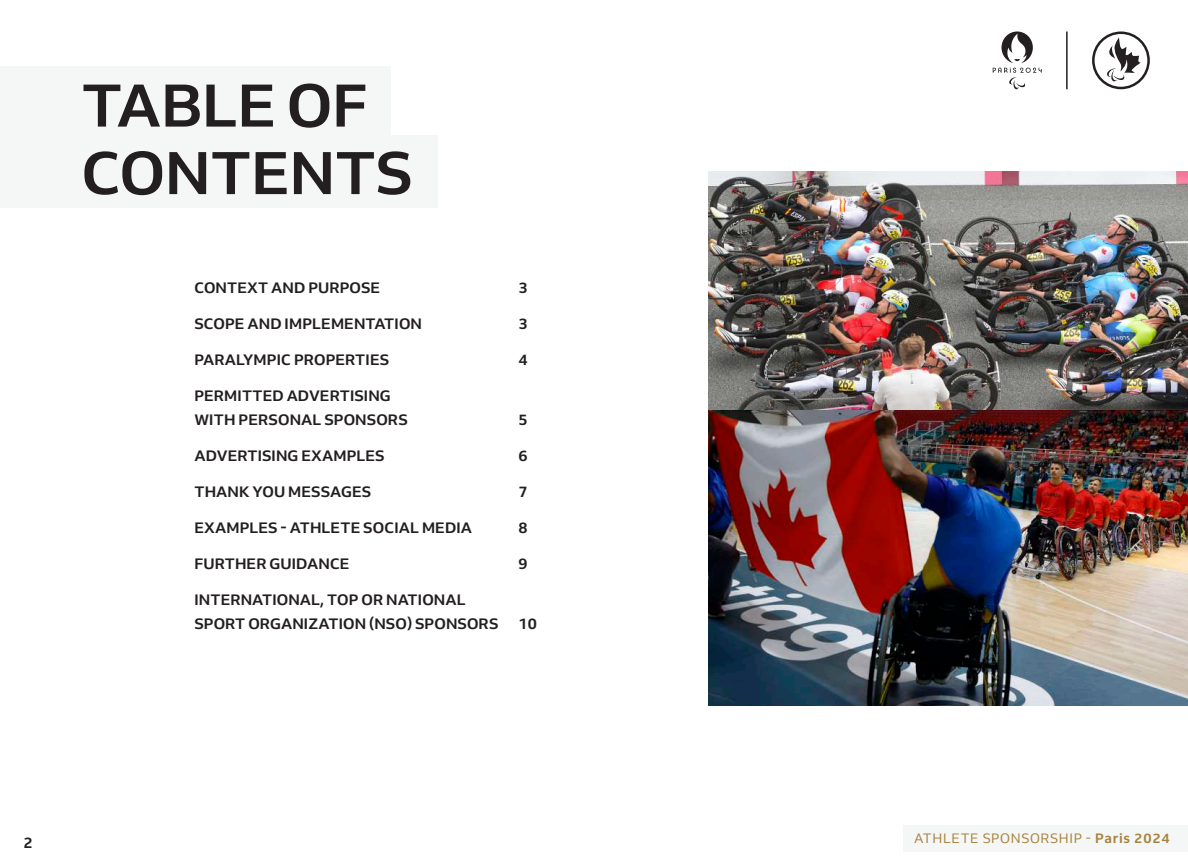
<style>
.page{position:relative;width:1188px;height:864px;background:#fff}
.page>*{position:absolute;margin:0;border:0;box-sizing:border-box;transform-origin:0 0}
.t1{font:700 60px/67.5px "Venn";color:#231f20}
.t2{font:700 15px/24px "Venn";letter-spacing:.01em;color:#231f20}
.t3{font:13.5px "Venn";letter-spacing:.05em;color:#a68340}
.s1{font-weight:700}
</style>
<div class="page">
<svg style="left:993px;top:32px;width:49px;height:57px"></svg>
<hr style="left:1066px;top:32px;width:2px;height:57px;background:#231f20">
<svg style="left:1092px;top:32px;width:58px;height:57px"></svg>
<div style="left:904px;top:825px;width:284px;height:26px;background:#f5f7f7"></div>
<div style="left:0;top:67px;width:391px;height:68px;background:#f5f7f7"></div>
<div style="left:0;top:135px;width:437px;height:73px;background:#f5f7f7"></div>
<img style="left:709px;top:172px;width:479px;height:238px">
<img style="left:709px;top:410px;width:479px;height:296px">
<h1 class="t1" style="left:82px;top:70px;width:332px">TABLE OF<br>CONTENTS</h1>
<p class="t2" style="left:194px;top:276px;width:187px">CONTEXT AND PURPOSE</p>
<p class="t2" style="left:518px;top:276px;width:11px">3</p>
<p class="t2" style="left:194px;top:312px;width:229px">SCOPE AND IMPLEMENTATION</p>
<p class="t2" style="left:518px;top:312px;width:11px">3</p>
<p class="t2" style="left:194px;top:348px;width:196px">PARALYMPIC PROPERTIES</p>
<p class="t2" style="left:518px;top:348px;width:11px">4</p>
<p class="t2" style="left:194px;top:384px;width:215px">PERMITTED ADVERTISING<br>WITH PERSONAL SPONSORS</p>
<p class="t2" style="left:518px;top:408px;width:11px">5</p>
<p class="t2" style="left:194px;top:444px;width:192px">ADVERTISING EXAMPLES</p>
<p class="t2" style="left:518px;top:444px;width:11px">6</p>
<p class="t2" style="left:194px;top:480px;width:178px">THANK YOU MESSAGES</p>
<p class="t2" style="left:518px;top:480px;width:11px">7</p>
<p class="t2" style="left:194px;top:516px;width:279px">EXAMPLES - ATHLETE SOCIAL MEDIA</p>
<p class="t2" style="left:518px;top:516px;width:11px">8</p>
<p class="t2" style="left:194px;top:552px;width:157px">FURTHER GUIDANCE</p>
<p class="t2" style="left:518px;top:552px;width:11px">9</p>
<p class="t2" style="left:194px;top:588px;width:306px">INTERNATIONAL, TOP OR NATIONAL<br>SPORT ORGANIZATION (NSO) SPONSORS</p>
<p class="t2" style="left:518px;top:612px;width:20px">10</p>
<p class="t2" style="left:23px;top:830px;width:11px">2</p>
<p class="t3" style="left:914px;top:831px;width:257px">ATHLETE SPONSORSHIP - <span class="s1">Paris 2024</span></p>
</div>
